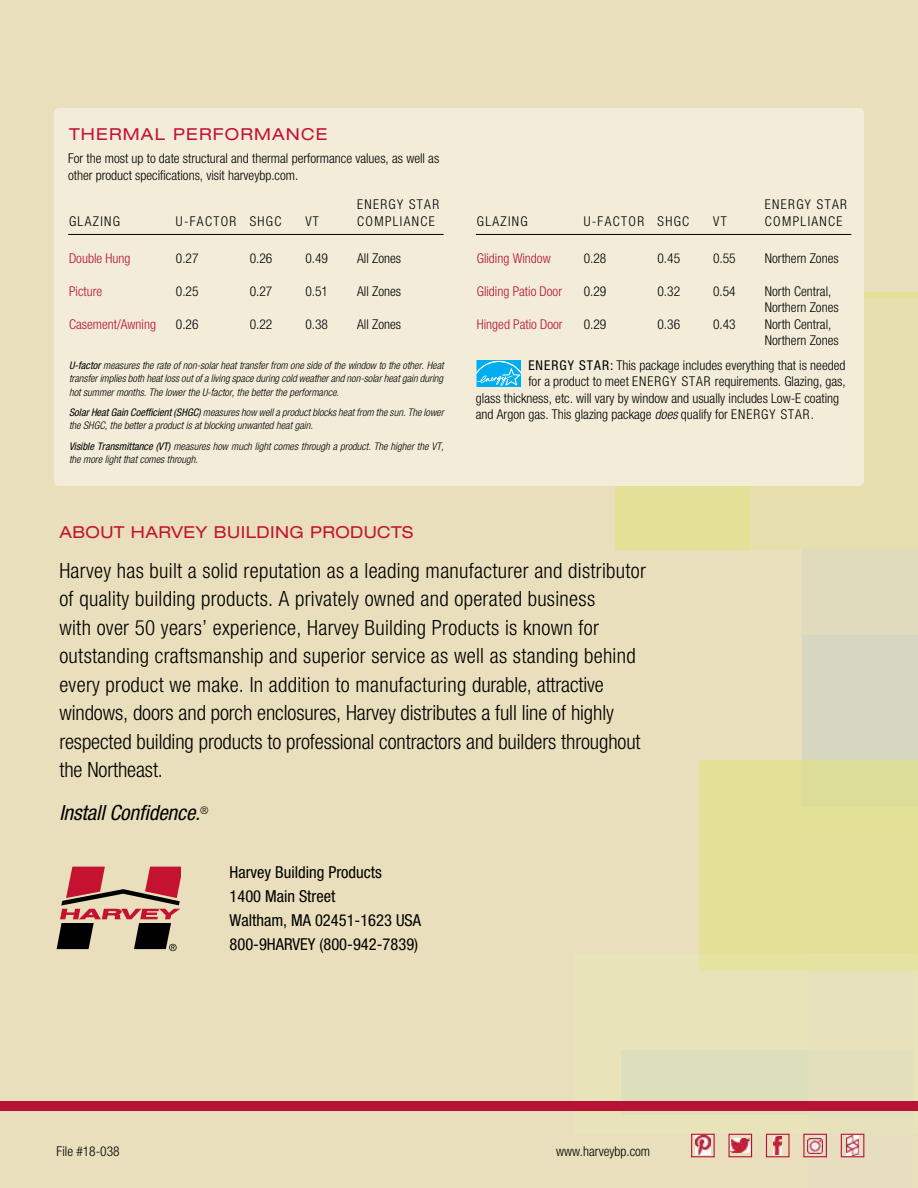
<style>
.page{position:relative;width:918px;height:1188px;background:#e9dfbc}
.page>*{position:absolute;margin:0;border:0;box-sizing:border-box;transform-origin:0 0}
.t1{font:300 condensed 21px/28.5px "Helvetica Neue LT Std";letter-spacing:.015em;color:#000}
.t2{font:italic condensed 21px "Helvetica Neue LT Std";letter-spacing:-.005em;color:#000}
.t3{font:condensed 16.5px/24px "Helvetica Neue LT Std";color:#000}
.t4{font:expanded 16.5px "Helvetica Neue LT Std";letter-spacing:.025em;color:#c41230}
.t5{font:expanded 16.5px "Helvetica Neue LT Std";letter-spacing:.075em;color:#c41230}
.t6{font:300 condensed 13.5px/16.5px "Helvetica Neue LT Std";color:#000}
.t7{font:300 condensed 13.5px/16.5px "Helvetica Neue LT Std";letter-spacing:.1em;color:#000}
.t8{font:300 condensed 13.5px "Helvetica Neue LT Std";color:#b81237}
.t9{font:italic 300 condensed 10.5px/13.5px "Helvetica Neue LT Std";color:#000}
.s1{font-weight:400}
.s2{font-style:italic}
</style>
<div class="page">
<div style="left:615px;top:292px;width:303px;height:258px;background:#e3e097"></div>
<div style="left:802px;top:550px;width:116px;height:257px;background:#d7d6c0"></div>
<div style="left:699px;top:760px;width:219px;height:211px;background:#e3e097"></div>
<div style="left:750px;top:298px;width:168px;height:336px;background:linear-gradient(to right,#e7deb7,#e3ddb1)"></div>
<svg style="left:574px;top:955px;width:344px;height:179px"></svg>
<div style="left:0;top:1101px;width:918px;height:9px;background:#b81237"></div>
<div style="left:54px;top:108px;width:810px;height:378px;background:#f2ecd9;border-radius:5px"></div>
<hr style="left:68px;top:234px;width:376px;height:1px;background:#000">
<svg style="left:521px;top:360px;width:1px;height:27px"></svg>
<svg style="left:476px;top:360px;width:45px;height:27px"></svg>
<hr style="left:476px;top:234px;width:375px;height:1px;background:#000">
<img style="left:695px;top:1136px;width:15px;height:18px">
<div style="left:691px;top:1134px;width:24px;height:23px;border:1px solid #b81237"></div>
<img style="left:731px;top:1138px;width:19px;height:15px">
<div style="left:729px;top:1134px;width:23px;height:23px;border:1px solid #b81237"></div>
<img style="left:774px;top:1136px;width:8px;height:19px">
<div style="left:766px;top:1134px;width:24px;height:23px;border:1px solid #b81237"></div>
<img style="left:808px;top:1138px;width:15px;height:15px">
<div style="left:803px;top:1134px;width:24px;height:23px;border:1px solid #b81237"></div>
<img style="left:847px;top:1136px;width:12px;height:19px">
<div style="left:841px;top:1134px;width:23px;height:23px;border:1px solid #b81237"></div>
<svg style="left:57px;top:867px;width:124px;height:84px"></svg>
<p class="t5" style="left:69px;top:125px;width:260px">THERMAL PERFORMANCE</p>
<p class="t6" style="left:68px;top:150px;width:373px">For the most up to date structural and thermal performance values, as well as other product specifications, visit harveybp.com.</p>
<p class="t7" style="left:69px;top:212px;width:53px">GLAZING</p>
<p class="t7" style="left:176px;top:212px;width:107px">U-FACTOR SHGC</p>
<p class="t6" style="left:305px;top:212px;width:15px">VT</p>
<p class="t7" style="left:357px;top:196px;width:83px">ENERGY STAR<br>COMPLIANCE</p>
<p class="t8" style="left:69px;top:250px;width:63px">Double Hung</p>
<p class="t8" style="left:69px;top:283px;width:35px">Picture</p>
<p class="t8" style="left:69px;top:316px;width:88px">Casement/Awning</p>
<p class="t6" style="left:176px;top:250px;width:24px">0.27</p>
<p class="t6" style="left:176px;top:283px;width:24px">0.25</p>
<p class="t6" style="left:176px;top:316px;width:24px">0.26</p>
<p class="t6" style="left:250px;top:250px;width:24px">0.26</p>
<p class="t6" style="left:250px;top:283px;width:24px">0.27</p>
<p class="t6" style="left:250px;top:316px;width:24px">0.22</p>
<p class="t6" style="left:305px;top:250px;width:24px">0.49</p>
<p class="t6" style="left:305px;top:283px;width:24px">0.51</p>
<p class="t6" style="left:305px;top:316px;width:24px">0.38</p>
<p class="t6" style="left:357px;top:250px;width:45px">All Zones</p>
<p class="t6" style="left:357px;top:283px;width:45px">All Zones</p>
<p class="t6" style="left:357px;top:316px;width:45px">All Zones</p>
<p class="t9" style="left:69px;top:358px;width:376px;text-align:justify"><span class="s1">U-factor</span> measures the rate of non-solar heat transfer from one side of the window to the other. Heat transfer implies both heat loss out of a living space during cold weather and non-solar heat gain during hot summer months. The lower the U-factor, the better the performance.</p>
<p class="t9" style="left:69px;top:406px;width:376px"><span class="s1">Solar Heat Gain Coefficient (SHGC)</span> measures how well a product blocks heat from the sun. The lower the SHGC, the better a product is at blocking unwanted heat gain.</p>
<p class="t9" style="left:69px;top:439px;width:376px"><span class="s1">Visible Transmittance (VT)</span> measures how much light comes through a product. The higher the VT, the more light that comes through.</p>
<p class="t7" style="left:477px;top:212px;width:53px">GLAZING</p>
<p class="t7" style="left:584px;top:212px;width:107px">U-FACTOR SHGC</p>
<p class="t6" style="left:713px;top:212px;width:15px">VT</p>
<p class="t8" style="left:477px;top:250px;width:75px">Gliding Window</p>
<p class="t8" style="left:477px;top:283px;width:87px">Gliding Patio Door</p>
<p class="t8" style="left:477px;top:316px;width:87px">Hinged Patio Door</p>
<p class="t6" style="left:584px;top:250px;width:24px">0.28</p>
<p class="t6" style="left:584px;top:283px;width:24px">0.29</p>
<p class="t6" style="left:584px;top:316px;width:24px">0.29</p>
<p class="t6" style="left:658px;top:250px;width:24px">0.45</p>
<p class="t6" style="left:658px;top:283px;width:24px">0.32</p>
<p class="t6" style="left:658px;top:316px;width:24px">0.36</p>
<p class="t6" style="left:713px;top:250px;width:24px">0.55</p>
<p class="t6" style="left:713px;top:283px;width:24px">0.54</p>
<p class="t6" style="left:713px;top:316px;width:24px">0.43</p>
<p class="t7" style="left:765px;top:196px;width:83px">ENERGY STAR<br>COMPLIANCE</p>
<p class="t6" style="left:765px;top:250px;width:75px">Northern Zones</p>
<p class="t6" style="left:765px;top:282px;width:75px">North Central,<br>Northern Zones<br>North Central,<br>Northern Zones</p>
<p class="t6" style="left:528px;top:356px;width:319px"><span class="s1">ENERGY STAR:</span> This package includes everything that is needed</p>
<p class="t6" style="left:528px;top:373px;width:319px">for a product to meet ENERGY STAR requirements. Glazing, gas,</p>
<p class="t6" style="left:476px;top:389px;width:365px">glass thickness, etc. will vary by window and usually includes Low-E coating</p>
<p class="t6" style="left:476px;top:406px;width:340px">and Argon gas. This glazing package <span class="s2">does</span> qualify for ENERGY STAR.</p>
<p class="t4" style="left:59px;top:522px;width:355px">ABOUT HARVEY BUILDING PRODUCTS</p>
<p class="t1" style="left:59px;top:556px;width:588px">Harvey has built a solid reputation as a leading manufacturer and distributor of quality building products. A privately owned and operated business<br>with over 50 years’ experience, Harvey Building Products is known for outstanding craftsmanship and superior service as well as standing behind every product we make. In addition to manufacturing durable, attractive windows, doors and porch enclosures, Harvey distributes a full line of highly respected building products to professional contractors and builders throughout the Northeast.</p>
<h1 class="t2" style="left:59px;top:800px;width:151px">Install Confidence.<sup>®</sup></h1>
<p class="t6" style="left:57px;top:1143px;width:65px">File #18-038</p>
<p class="t3" style="left:230px;top:860px;width:193px">Harvey Building Products<br>1400 Main Street<br>Waltham, MA 02451-1623 USA<br>800-9HARVEY (800-942-7839)</p>
<p class="t6" style="left:556px;top:1143px;width:96px">www.harveybp.com</p>
</div>
